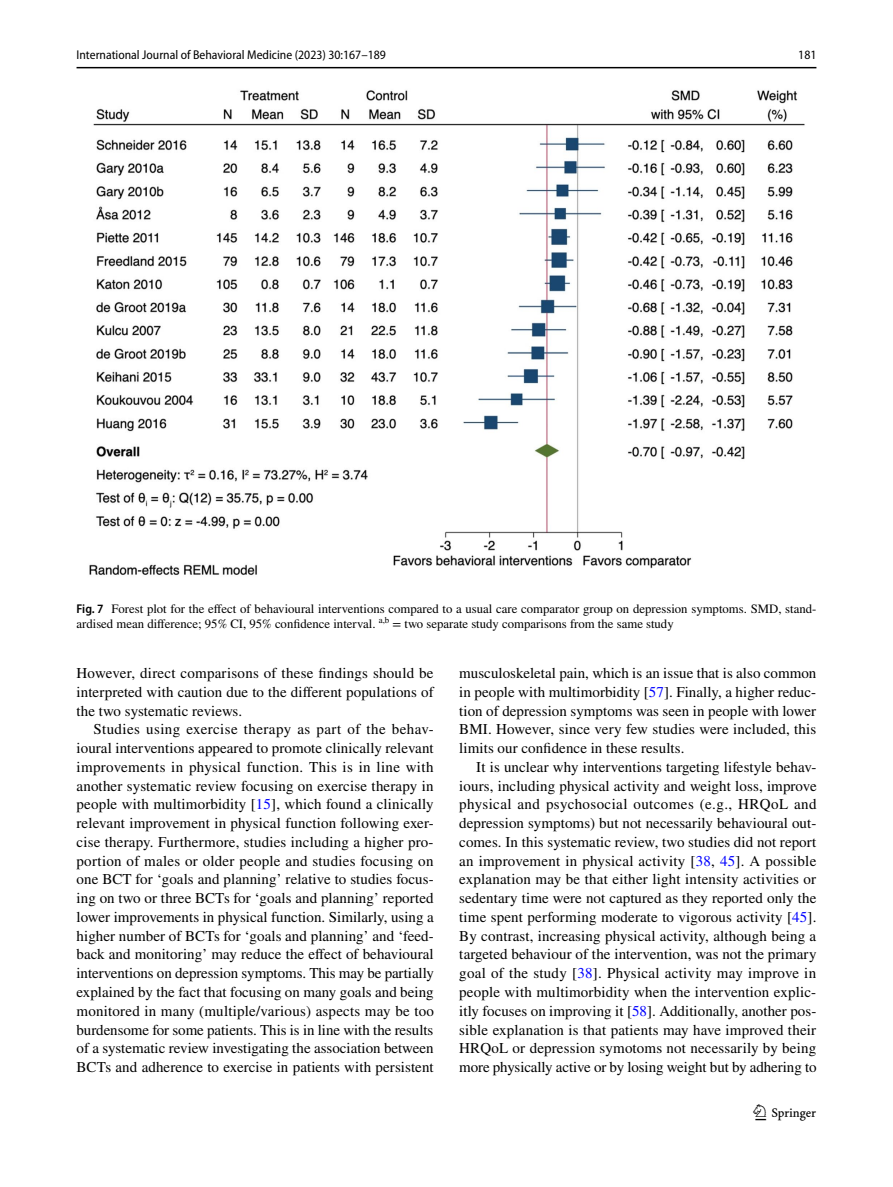
<style>
.page{position:relative;width:893px;height:1187px;background:#fff}
.page>*{position:absolute;margin:0;border:0;box-sizing:border-box;transform-origin:0 0}
.t1{font:22.5px "Springnew Regular 3";color:#000}
.t2{font:15px/18.8px "STIX";letter-spacing:.005em;color:#000;text-align:justify}
.t3{font:12.75px/15px "STIX";color:#000}
.t4{font:semi-condensed 12.75px "Myriad Pro";color:#000}
.s1{font-family:"Myriad Pro";font-weight:600;font-stretch:semi-condensed}
.s2{color:#00f}
</style>
<div class="page">
<hr style="left:77px;top:67px;width:739px;height:1px;background:#000">
<img style="left:89px;top:90px;width:716px;height:485px">
<p class="t4" style="left:77px;top:48px;width:311px">International Journal of Behavioral Medicine (2023) 30:167–189</p>
<p class="t4" style="left:798px;top:48px;width:20px">181</p>
<p class="t3" style="left:77px;top:602px;width:741px"><span class="s1">Fig. 7</span> Forest plot for the effect of behavioural interventions compared to a usual care comparator group on depression symptoms. SMD, stand&shy;ardised mean difference; 95% CI, 95% confidence interval. <sup>a,b</sup> = two separate study comparisons from the same study</p>
<p class="t2" style="left:77px;top:664px;width:359px">However, direct comparisons of these findings should be interpreted with caution due to the different populations of the two systematic reviews.</p>
<p class="t2" style="left:77px;top:721px;width:359px;text-indent:17px">Studies using exercise therapy as part of the behav&shy;ioural interventions appeared to promote clinically relevant improvements in physical function. This is in line with another systematic review focusing on exercise therapy in people with multimorbidity [<span class="s2">15</span>], which found a clinically relevant improvement in physical function following exer&shy;cise therapy. Furthermore, studies including a higher pro&shy;portion of males or older people and studies focusing on one BCT for ‘goals and planning’ relative to studies focus&shy;ing on two or three BCTs for ‘goals and planning’ reported lower improvements in physical function. Similarly, using a higher number of BCTs for ‘goals and planning’ and ‘feed&shy;back and monitoring’ may reduce the effect of behavioural interventions on depression symptoms. This may be partially explained by the fact that focusing on many goals and being monitored in many (multiple/various) aspects may be too burdensome for some patients. This is in line with the results of a systematic review investigating the association between BCTs and adherence to exercise in patients with persistent</p>
<p class="t2" style="left:459px;top:664px;width:359px">musculoskeletal pain, which is an issue that is also common in people with multimorbidity [<span class="s2">57</span>]. Finally, a higher reduc&shy;tion of depression symptoms was seen in people with lower BMI. However, since very few studies were included, this limits our confidence in these results.</p>
<p class="t2" style="left:459px;top:758px;width:359px;text-indent:17px">It is unclear why interventions targeting lifestyle behav&shy;iours, including physical activity and weight loss, improve physical and psychosocial outcomes (e.g., HRQoL and depression symptoms) but not necessarily behavioural out&shy;comes. In this systematic review, two studies did not report an improvement in physical activity [<span class="s2">38</span>, <span class="s2">45</span>]. A possible explanation may be that either light intensity activities or sedentary time were not captured as they reported only the time spent performing moderate to vigorous activity [<span class="s2">45</span>].<br>By contrast, increasing physical activity, although being a targeted behaviour of the intervention, was not the primary goal of the study [<span class="s2">38</span>]. Physical activity may improve in people with multimorbidity when the intervention explic&shy;itly focuses on improving it [<span class="s2">58</span>]. Additionally, another pos&shy;sible explanation is that patients may have improved their HRQoL or depression symotoms not necessarily by being more physically active or by losing weight but by adhering to</p>
<h1 class="t1" style="left:755px;top:1104px;width:62px">1 3</h1>
</div>
